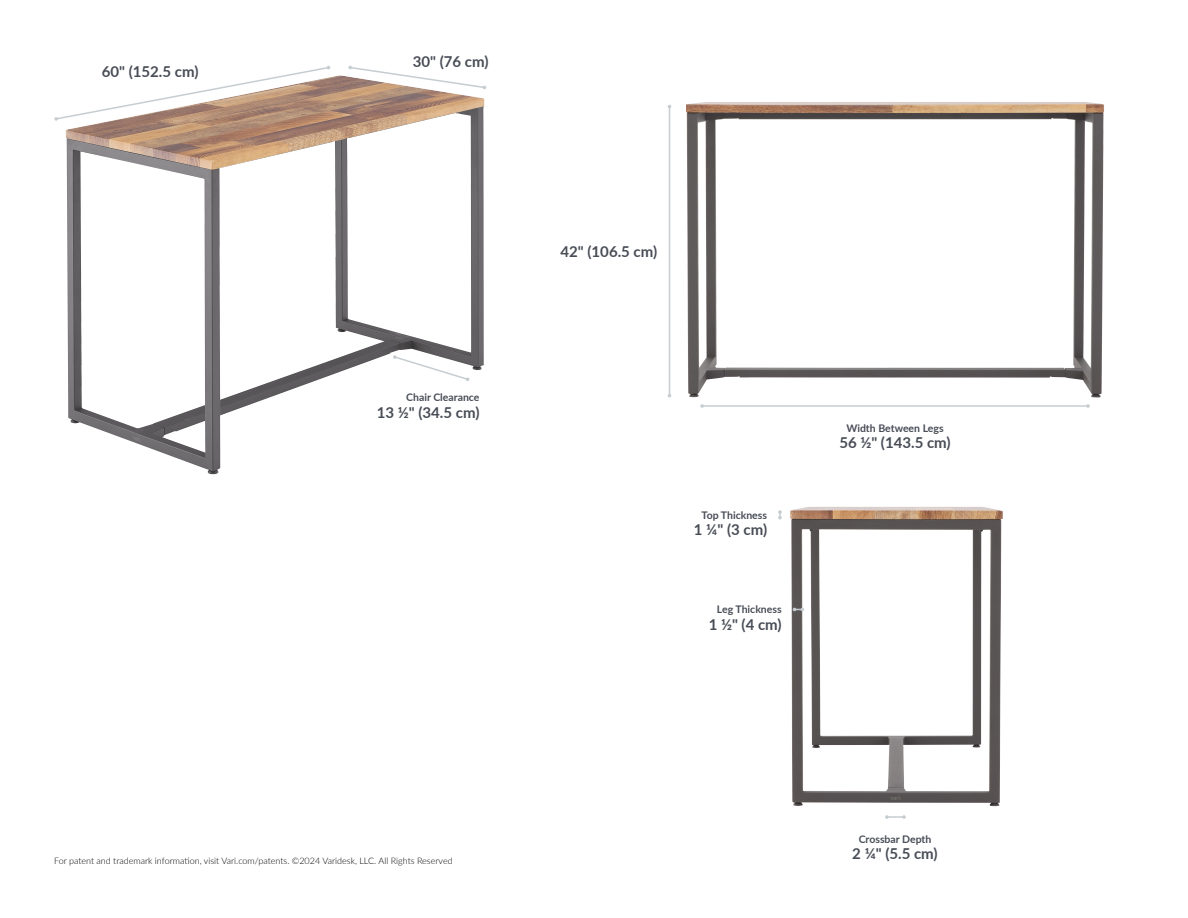
<style>
.page{position:relative;width:1188px;height:918px;background:#fff}
.page>*{position:absolute;margin:0;border:0;box-sizing:border-box;transform-origin:0 0}
.t1{font:700 15px "Lato";color:#474c55}
.t2{font:700 10.5px "Lato";color:#474c55}
.t3{font:300 9px "Lato";color:#000}
</style>
<div class="page">
<svg style="left:778px;top:510px;width:4px;height:9px"></svg>
<img style="left:790px;top:507px;width:213px;height:300px">
<svg style="left:54px;top:66px;width:276px;height:55px"></svg>
<img style="left:60px;top:74px;width:427px;height:401px">
<svg style="left:348px;top:66px;width:138px;height:23px"></svg>
<hr style="left:669px;top:107px;width:1px;height:289px;background:#c6cdd1">
<img style="left:686px;top:102px;width:418px;height:296px">
<hr style="left:702px;top:405px;width:386px;height:2px;background:#c6cdd1">
<svg style="left:793px;top:608px;width:11px;height:3px"></svg>
<svg style="left:885px;top:815px;width:21px;height:4px"></svg>
<svg style="left:393px;top:355px;width:77px;height:26px"></svg>
<p class="t1" style="left:102px;top:61px;width:98px">60" (152.5 cm)</p>
<p class="t1" style="left:413px;top:50px;width:77px">30" (76 cm)</p>
<p class="t2" style="left:406px;top:390px;width:75px">Chair Clearance</p>
<p class="t1" style="left:377px;top:401px;width:104px">13 ½" (34.5 cm)</p>
<p class="t1" style="left:561px;top:241px;width:98px">42" (106.5 cm)</p>
<p class="t2" style="left:702px;top:507px;width:67px">Top Thickness</p>
<p class="t1" style="left:694px;top:519px;width:75px">1 ¼" (3 cm)</p>
<p class="t2" style="left:717px;top:602px;width:66px">Leg Thickness</p>
<p class="t1" style="left:709px;top:613px;width:75px">1 ½" (4 cm)</p>
<p class="t2" style="left:846px;top:420px;width:99px">Width Between Legs</p>
<p class="t1" style="left:839px;top:432px;width:113px">56 ½" (143.5 cm)</p>
<p class="t3" style="left:54px;top:854px;width:400px">For patent and trademark information, visit Vari.com/patents. ©2024 Varidesk, LLC. All Rights Reserved</p>
<p class="t2" style="left:859px;top:831px;width:74px">Crossbar Depth</p>
<p class="t1" style="left:852px;top:843px;width:87px">2 ¼" (5.5 cm)</p>
</div>
